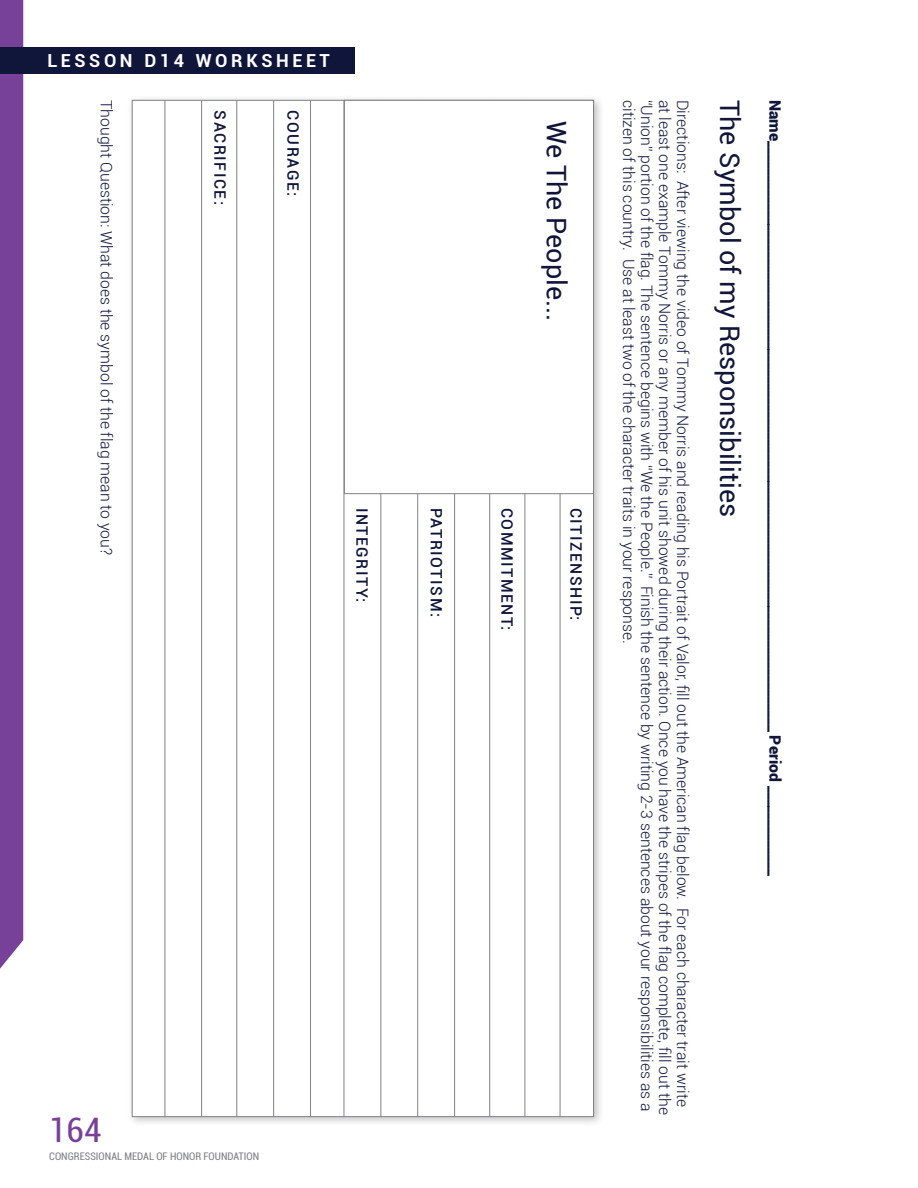
<style>
.page{position:relative;width:918px;height:1188px;background:#fff}
.page>*{position:absolute;margin:0;border:0;box-sizing:border-box;transform-origin:0 0}
.t1{font:condensed 33.75px "Roboto";color:#774199}
.t2{font:27px "Roboto";color:#10163a}
.t3{font:700 18px "Roboto";letter-spacing:.2em;color:#fff}
.t4{font:300 15.75px/18px "Roboto";color:#10163a}
.t5{font:900 15.75px "Roboto";color:#10163a}
.t6{font:500 15.75px "Roboto";letter-spacing:.1em;color:#10163a}
.t7{font:condensed 10.5px "Roboto";color:#808285}
</style>
<div class="page">
<div style="left:0;top:0;width:23px;height:969px;background:#774199"></div>
<div style="left:0;top:47px;width:354px;height:27px;background:#10163a"></div>
<div style="left:126px;top:94px;width:478px;height:1033px;background:#000;opacity:.25"></div>
<div style="left:132px;top:100px;width:462px;height:1017px;background:#fff;border:1px solid #808285"></div>
<hr style="left:560px;top:100px;width:1px;height:1017px;background:#808285">
<hr style="left:524px;top:100px;width:1px;height:1017px;background:#808285">
<hr style="left:489px;top:100px;width:1px;height:1017px;background:#808285">
<hr style="left:454px;top:100px;width:1px;height:1017px;background:#808285">
<hr style="left:417px;top:100px;width:1px;height:1017px;background:#808285">
<hr style="left:380px;top:100px;width:1px;height:1017px;background:#808285">
<hr style="left:344px;top:100px;width:1px;height:1017px;background:#808285">
<hr style="left:310px;top:100px;width:1px;height:1017px;background:#808285">
<hr style="left:273px;top:100px;width:1px;height:1017px;background:#808285">
<hr style="left:236px;top:100px;width:1px;height:1017px;background:#808285">
<hr style="left:201px;top:100px;width:1px;height:1017px;background:#808285">
<hr style="left:164px;top:100px;width:1px;height:1017px;background:#808285">
<div style="left:344px;top:100px;width:250px;height:394px;background:#fff;border:1px solid #808285"></div>
<p class="t3" style="left:47px;top:48px;width:284px">LESSON D14 WORKSHEET</p>
<p class="t4" style="left:116px;top:100px;width:457px;rotate:90deg">Thought Question: What does the symbol of the flag mean to you?</p>
<p class="t6" style="left:231px;top:110px;width:96px;rotate:90deg">SACRIFICE:</p>
<p class="t6" style="left:304px;top:110px;width:88px;rotate:90deg">COURAGE:</p>
<h2 class="t2" style="left:575px;top:121px;width:202px;rotate:90deg">We The People...</h2>
<p class="t6" style="left:373px;top:508px;width:96px;rotate:90deg">INTEGRITY:</p>
<p class="t6" style="left:447px;top:508px;width:111px;rotate:90deg">PATRIOTISM:</p>
<p class="t6" style="left:518px;top:508px;width:124px;rotate:90deg">COMMITMENT:</p>
<p class="t6" style="left:587px;top:508px;width:115px;rotate:90deg">CITIZENSHIP:</p>
<h1 class="t1" style="left:49px;top:1107px;width:54px">164</h1>
<p class="t7" style="left:49px;top:1149px;width:212px">CONGRESSIONAL MEDAL OF HONOR FOUNDATION</p>
<p class="t4" style="left:692px;top:100px;width:75px;rotate:90deg">Directions:</p>
<h2 class="t2" style="left:749px;top:100px;width:419px;rotate:90deg">The Symbol of my Responsibilities</h2>
<p class="t4" style="left:692px;top:100px;width:1017px;text-indent:81px;rotate:90deg">After viewing the video of Tommy Norris and reading his Portrait of Valor, fill out the American flag below. For each character trait write at least one example Tommy Norris or any member of his unit showed during their action. Once you have the stripes of the flag complete, fill out the “Union” portion of the flag. The sentence begins with “We the People.” Finish the sentence by writing 2-3 sentences about your responsibilities as a citizen of this country. Use at least two of the character traits in your response.</p>
<p class="t5" style="left:786px;top:100px;width:778px;rotate:90deg">Name_____________________________________________________________________________________ Period _____________</p>
</div>
